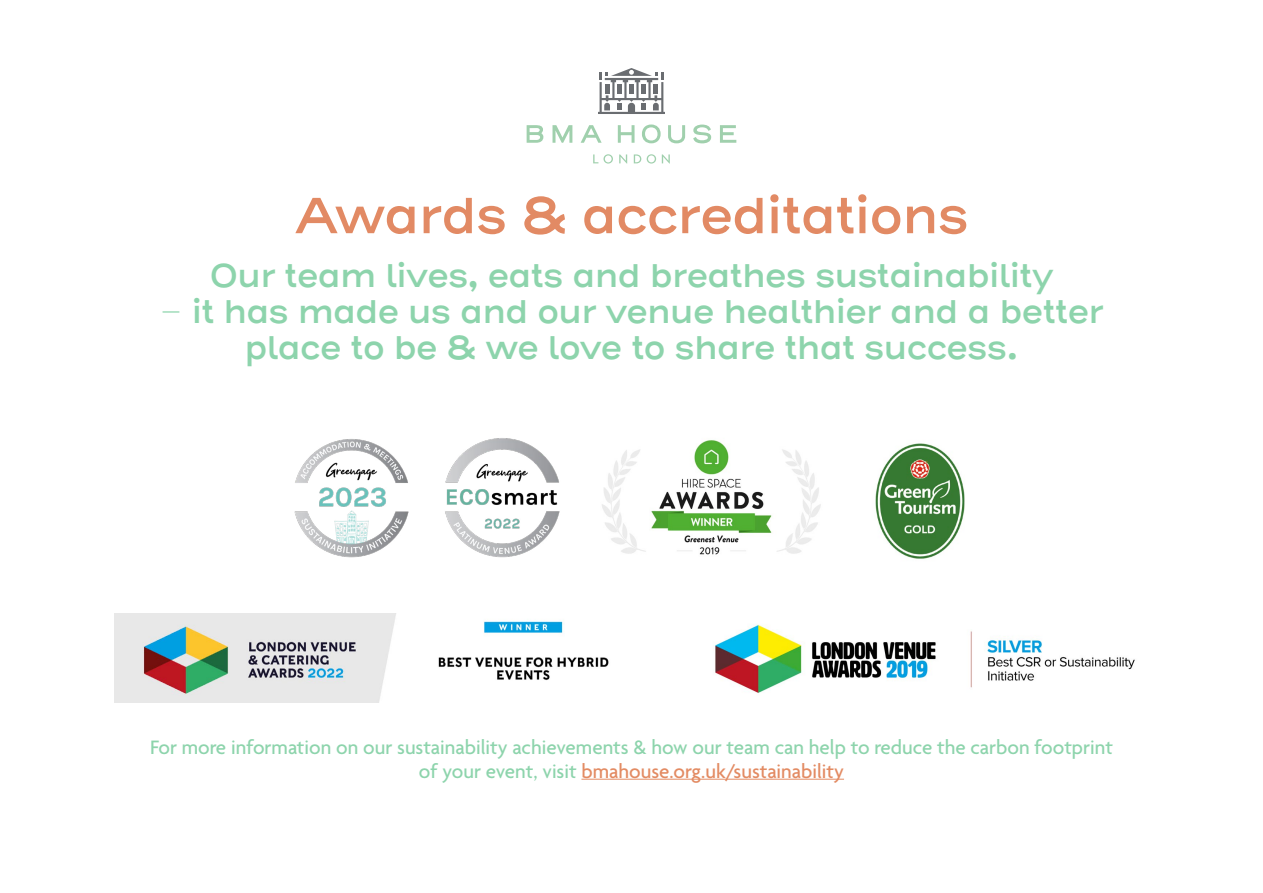
<style>
.page{position:relative;width:1263px;height:893px;background:#fff}
.page>*{position:absolute;margin:0;border:0;box-sizing:border-box;transform-origin:0 0}
.t1{font:51px "Henderson Sans Bas Sm Bd";letter-spacing:-.04em;color:#e28a64}
.t2{font:33px/36px "Henderson Sans Bas Sm Bd";letter-spacing:-.04em;color:#8dd4ac;text-align:center}
.t3{font:500 21px/24px "Agenda";color:#8dd4ac;text-align:center}
.s1{color:#e38b63}
</style>
<div class="page">
<img style="left:875px;top:443px;width:90px;height:116px">
<img style="left:602px;top:440px;width:219px;height:115px">
<img style="left:715px;top:624px;width:420px;height:69px">
<img style="left:445px;top:438px;width:115px;height:120px">
<svg style="left:527px;top:124px;width:209px;height:19px"></svg>
<svg style="left:593px;top:154px;width:77px;height:10px"></svg>
<svg style="left:598px;top:68px;width:67px;height:46px"></svg>
<div style="left:653px;top:84px;width:5px;height:10px;background:#6a6d71"></div>
<hr style="left:581px;top:779px;width:263px;height:1px;background:#e38b63">
<img style="left:115px;top:614px;width:494px;height:89px">
<img style="left:294px;top:439px;width:115px;height:119px">
<h1 class="t1" style="left:294px;top:183px;width:677px">Awards &amp; accreditations</h1>
<h2 class="t2" style="left:209px;top:259px;width:846px">Our team lives, eats and breathes sustainability</h2>
<h2 class="t2" style="left:159px;top:295px;width:946px">– it has made us and our venue healthier and a better place to be &amp; we love to share that success.</h2>
<p class="t3" style="left:150px;top:736px;width:964px">For more information on our sustainability achievements &amp; how our team can help to reduce the carbon footprint of your event, visit <span class="s1">bmahouse.org.uk/sustainability</span></p>
</div>
